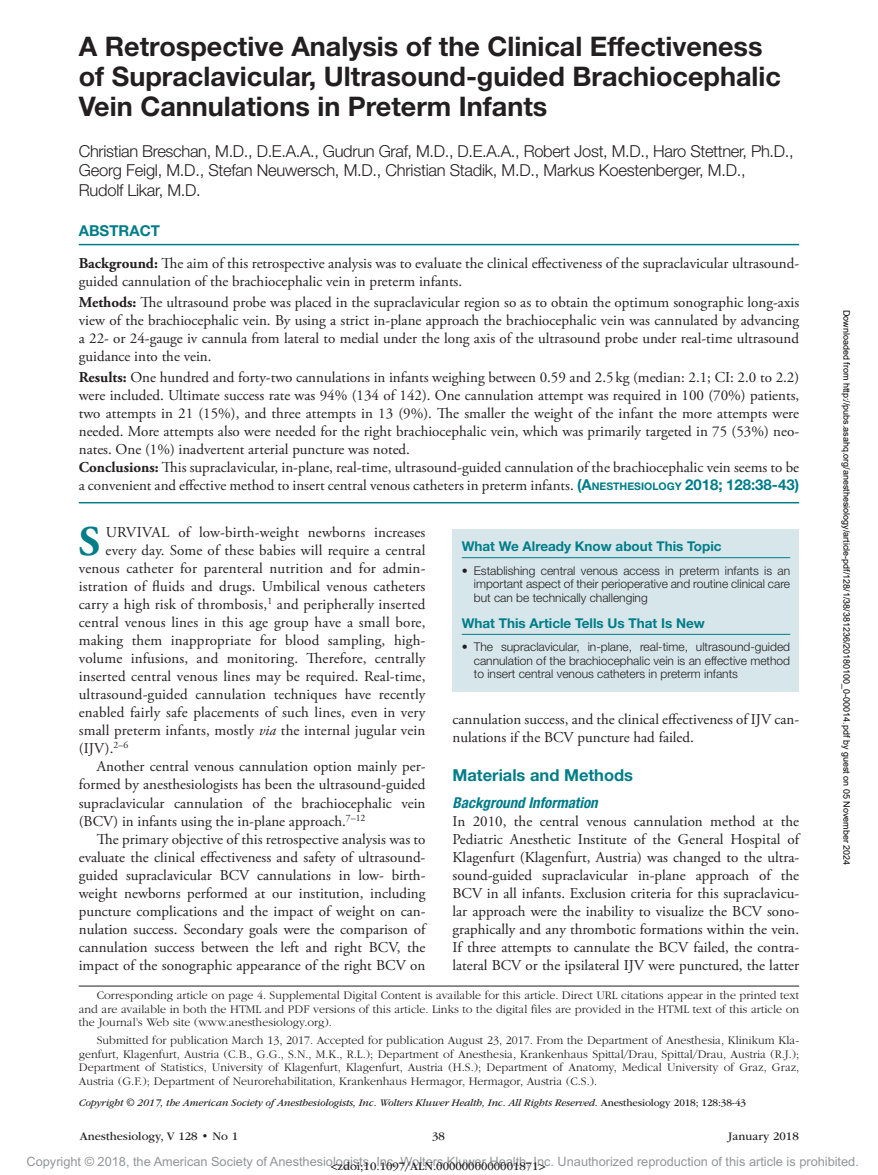
<style>
.page{position:relative;width:878px;height:1175px;background:#fff}
.page>*{position:absolute;margin:0;border:0;box-sizing:border-box;transform-origin:0 0}
.t1{font:700 42.15px "Adobe Garamond Pro";color:#007d88}
.t2{font:700 27px/30px "Helvetica Neue LT Std";color:#231f20}
.t3{font:300 16.5px/19.5px "Helvetica Neue LT Std";letter-spacing:-.015em;color:#231f20}
.t4{font:700 16.5px "Helvetica Neue LT Std";color:#007d88}
.t5{font:15px/18px "Adobe Garamond Pro";color:#231f20}
.t6{font:italic 700 condensed 15px "Helvetica Neue LT Std";color:#007d88}
.t7{font:700 15px "Helvetica Neue LT Std";color:#007d88}
.t8{font:700 13.5px "Helvetica Neue LT Std";color:#007d88}
.t9{font:12.75px "Arial MT Std";color:#939598}
.t10{font:300 12px/13.5px "ITC Garamond Std";color:#231f20;text-align:justify}
.t11{font:300 12px/13.5px "Helvetica Neue LT Std";color:#231f20;text-align:justify}
.t12{font:12px "ITC Garamond Std";color:#231f20}
.t13{font:italic 10.5px "ITC Garamond Std";letter-spacing:-.01em;color:#231f20}
.t14{font:9px "Arial";color:#000}
.s1{font-weight:700}
.s2{font-family:"Helvetica Neue LT Std";font-weight:700;color:#007d88}
.s3{font-family:"Helvetica Neue LT Std";font-weight:700;font-size:10.5px;color:#007d88}
.s4{font-style:italic}
.s5{font-style:normal}
</style>
<div class="page">
<div style="left:452px;top:530px;width:347px;height:161px;background:#d6e6ea"></div>
<hr style="left:462px;top:557px;width:328px;height:1px;background:#007d88">
<hr style="left:462px;top:634px;width:328px;height:1px;background:#007d88">
<hr style="left:79px;top:244px;width:720px;height:1px;background:#007d88">
<hr style="left:79px;top:502px;width:720px;height:1px;background:#007d88">
<hr style="left:79px;top:985px;width:720px;height:1px;background:#231f20">
<h2 class="t2" style="left:79px;top:31px;width:703px">A Retrospective Analysis of the Clinical Effectiveness of Supraclavicular, Ultrasound-guided Brachiocephalic<br>Vein Cannulations in Preterm Infants</h2>
<p class="t3" style="left:79px;top:141px;width:716px">Christian Breschan, M.D., D.E.A.A., Gudrun Graf, M.D., D.E.A.A., Robert Jost, M.D., Haro Stettner, Ph.D.,<br>Georg Feigl, M.D., Stefan Neuwersch, M.D., Christian Stadik, M.D., Markus Koestenberger, M.D.,<br>Rudolf Likar, M.D.</p>
<p class="t7" style="left:79px;top:222px;width:83px">ABSTRACT</p>
<p class="t5" style="left:79px;top:255px;width:722px"><span class="s1">Background:</span> The aim of this retrospective analysis was to evaluate the clinical effectiveness of the supraclavicular ultrasound&shy;guided cannulation of the brachiocephalic vein in preterm infants.</p>
<p class="t5" style="left:79px;top:294px;width:722px;text-align:justify"><span class="s1">Methods:</span> The ultrasound probe was placed in the supraclavicular region so as to obtain the optimum sonographic long-axis view of the brachiocephalic vein. By using a strict in-plane approach the brachiocephalic vein was cannulated by advancing a 22- or 24-gauge iv cannula from lateral to medial under the long axis of the ultrasound probe under real-time ultrasound guidance into the vein.</p>
<p class="t5" style="left:79px;top:369px;width:722px"><span class="s1">Results:</span> One hundred and forty-two cannulations in infants weighing between 0.59 and 2.5kg (median: 2.1; CI: 2.0 to 2.2) were included. Ultimate success rate was 94% (134 of 142). One cannulation attempt was required in 100 (70%) patients, two attempts in 21 (15%), and three attempts in 13 (9%). The smaller the weight of the infant the more attempts were needed. More attempts also were needed for the right brachiocephalic vein, which was primarily targeted in 75 (53%) neo&shy;nates. One (1%) inadvertent arterial puncture was noted.<br><span class="s1">Conclusions:</span> This supraclavicular, in-plane, real-time, ultrasound-guided cannulation of the brachiocephalic vein seems to be a convenient and effective method to insert central venous catheters in preterm infants. <span class="s2">(A</span><span class="s3">NESTHESIOLOGY</span> <span class="s2">2018; 128:38-43)</span></p>
<h1 class="t1" style="left:79px;top:517px;width:23px">S</h1>
<p class="t5" style="left:106px;top:523px;width:321px">URVIVAL of low-birth-weight newborns increases</p>
<p class="t5" style="left:106px;top:541px;width:321px">every day. Some of these babies will require a central</p>
<p class="t5" style="left:79px;top:559px;width:348px">venous catheter for parenteral nutrition and for admin-</p>
<p class="t5" style="left:79px;top:577px;width:348px">istration of fluids and drugs. Umbilical venous catheters</p>
<p class="t5" style="left:79px;top:596px;width:348px">carry a high risk of thrombosis,<sup>1</sup> and peripherally inserted</p>
<p class="t5" style="left:79px;top:614px;width:348px">central venous lines in this age group have a small bore,</p>
<p class="t5" style="left:79px;top:632px;width:348px">making them inappropriate for blood sampling, high-</p>
<p class="t5" style="left:79px;top:650px;width:348px">volume infusions, and monitoring. Therefore, centrally</p>
<p class="t5" style="left:79px;top:668px;width:348px">inserted central venous lines may be required. Real-time,</p>
<p class="t5" style="left:79px;top:686px;width:348px">ultrasound-guided cannulation techniques have recently</p>
<p class="t5" style="left:79px;top:704px;width:348px">enabled fairly safe placements of such lines, even in very</p>
<p class="t5" style="left:79px;top:722px;width:348px">small preterm infants, mostly <span class="s4">via</span> the internal jugular vein</p>
<p class="t5" style="left:79px;top:740px;width:51px">(IJV).<sup>2–6</sup></p>
<p class="t5" style="left:97px;top:758px;width:330px">Another central venous cannulation option mainly per-</p>
<p class="t5" style="left:79px;top:776px;width:348px">formed by anesthesiologists has been the ultrasound-guided</p>
<p class="t5" style="left:79px;top:794px;width:348px">supraclavicular cannulation of the brachiocephalic vein</p>
<p class="t5" style="left:79px;top:812px;width:288px">(BCV) in infants using the in-plane approach.<sup>7–12</sup></p>
<p class="t5" style="left:97px;top:830px;width:330px">The primary objective of this retrospective analysis was to</p>
<p class="t5" style="left:79px;top:848px;width:348px">evaluate the clinical effectiveness and safety of ultrasound-</p>
<p class="t5" style="left:79px;top:866px;width:348px">guided supraclavicular BCV cannulations in low- birth-</p>
<p class="t5" style="left:79px;top:884px;width:348px">weight newborns performed at our institution, including</p>
<p class="t5" style="left:79px;top:902px;width:348px">puncture complications and the impact of weight on can-</p>
<p class="t5" style="left:79px;top:920px;width:348px">nulation success. Secondary goals were the comparison of</p>
<p class="t5" style="left:79px;top:938px;width:348px">cannulation success between the left and right BCV, the</p>
<p class="t5" style="left:79px;top:956px;width:348px">impact of the sonographic appearance of the right BCV on</p>
<p class="t8" style="left:462px;top:538px;width:261px">What We Already Know about This Topic</p>
<p class="t11" style="left:474px;top:563px;width:318px;text-indent:-12px">• Establishing central venous access in preterm infants is an important aspect of their perioperative and routine clinical care but can be technically challenging</p>
<p class="t8" style="left:462px;top:614px;width:244px">What This Article Tells Us That Is New</p>
<p class="t11" style="left:474px;top:640px;width:318px;text-indent:-12px">• The supraclavicular, in-plane, real-time, ultrasound-guided cannulation of the brachiocephalic vein is an effective method to insert central venous catheters in preterm infants</p>
<p class="t5" style="left:452px;top:710px;width:348px">cannulation success, and the clinical effectiveness of IJV can&shy;nulations if the BCV puncture had failed.</p>
<p class="t4" style="left:452px;top:764px;width:182px">Materials and Methods</p>
<p class="t6" style="left:452px;top:793px;width:147px">Background Information</p>
<p class="t5" style="left:452px;top:812px;width:348px;text-align:justify">In 2010, the central venous cannulation method at the Pediatric Anesthetic Institute of the General Hospital of Klagenfurt (Klagenfurt, Austria) was changed to the ultra&shy;sound-guided supraclavicular in-plane approach of the BCV in all infants. Exclusion criteria for this supraclavicu&shy;lar approach were the inability to visualize the BCV sono&shy;graphically and any thrombotic formations within the vein.<br>If three attempts to cannulate the BCV failed, the contra&shy;lateral BCV or the ipsilateral IJV were punctured, the latter</p>
<p class="t10" style="left:79px;top:988px;width:722px;text-indent:18px">Corresponding article on page 4. Supplemental Digital Content is available for this article. Direct URL citations appear in the printed text and are available in both the HTML and PDF versions of this article. Links to the digital files are provided in the HTML text of this article on the Journal’s Web site (www.anesthesiology.org).</p>
<p class="t10" style="left:79px;top:1033px;width:722px;text-indent:18px">Submitted for publication March 13, 2017. Accepted for publication August 23, 2017. From the Department of Anesthesia, Klinikum Kla&shy;genfurt, Klagenfurt, Austria (C.B., G.G., S.N., M.K., R.L.); Department of Anesthesia, Krankenhaus Spittal/Drau, Spittal/Drau, Austria (R.J.); Department of Statistics, University of Klagenfurt, Klagenfurt, Austria (H.S.); Department of Anatomy, Medical University of Graz, Graz, Austria (G.F.); Department of Neurorehabilitation, Krankenhaus Hermagor, Hermagor, Austria (C.S.).</p>
<p class="t13" style="left:79px;top:1096px;width:668px">Copyright © 2017, the American Society of Anesthesiologists, Inc. Wolters Kluwer Health, Inc. All Rights Reserved. <span class="s5">Anesthesiology 2018; 128:38-43</span></p>
<p class="t12" style="left:80px;top:1130px;width:160px">Anesthesiology, V 128 • No 1</p>
<p class="t12" style="left:432px;top:1130px;width:14px">38</p>
<p class="t12" style="left:728px;top:1130px;width:72px">January 2018</p>
<p class="t14" style="left:850px;top:309px;width:557px;rotate:90deg">Downloaded from http://pubs.asahq.org/anesthesiology/article-pdf/128/1/38/381236/20180100_0-00014.pdf by guest on 05 November 2024</p>
<p class="t9" style="left:27px;top:1154px;width:833px">Copyright © 2018, the American Society of Anesthesiologists, Inc. Wolters Kluwer Health, Inc. Unauthorized reproduction of this article is prohibited.</p>
<p class="t12" style="left:330px;top:1159px;width:216px">&lt;zdoi;10.1097/ALN.0000000000001871&gt;</p>
</div>
